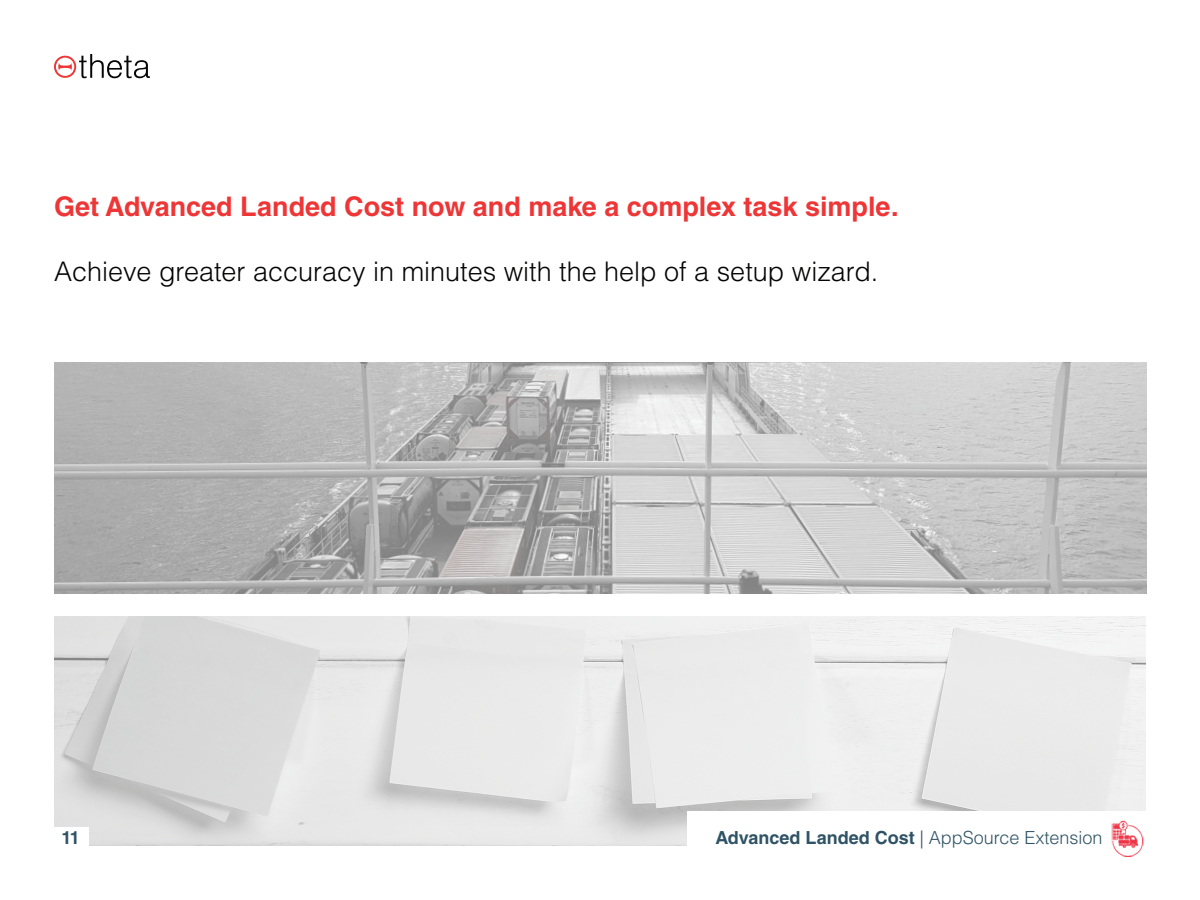
<style>
.page{position:relative;width:1200px;height:900px;background:#fff}
.page>*{position:absolute;margin:0;border:0;box-sizing:border-box;transform-origin:0 0}
.t1{font:300 27px "Helvetica LT Std";color:#040503}
.t2{font:700 27px "Helvetica LT Std";color:#ee3637}
.t3{font:300 18px "Helvetica LT Std";color:#2f5365}
.t4{font:700 18px "Helvetica LT Std";color:#2f5365}
.s1{font-weight:700}
</style>
<div class="page">
<svg style="left:54px;top:54px;width:96px;height:24px"></svg>
<img style="left:54px;top:616px;width:1092px;height:230px">
<div style="left:48px;top:827px;width:40px;height:21px;background:#fff"></div>
<div style="left:687px;top:812px;width:474px;height:64px;background:#fff"></div>
<img style="left:1111px;top:820px;width:33px;height:37px">
<img style="left:54px;top:362px;width:1093px;height:232px">
<p class="t2" style="left:54px;top:190px;width:846px">Get Advanced Landed Cost now and make a complex task simple.</p>
<p class="t1" style="left:54px;top:254px;width:826px">Achieve greater accuracy in minutes with the help of a setup wizard.</p>
<p class="t4" style="left:62px;top:827px;width:20px">11</p>
<p class="t3" style="left:715px;top:826px;width:389px"><span class="s1">Advanced Landed Cost</span> | AppSource Extension</p>
</div>
